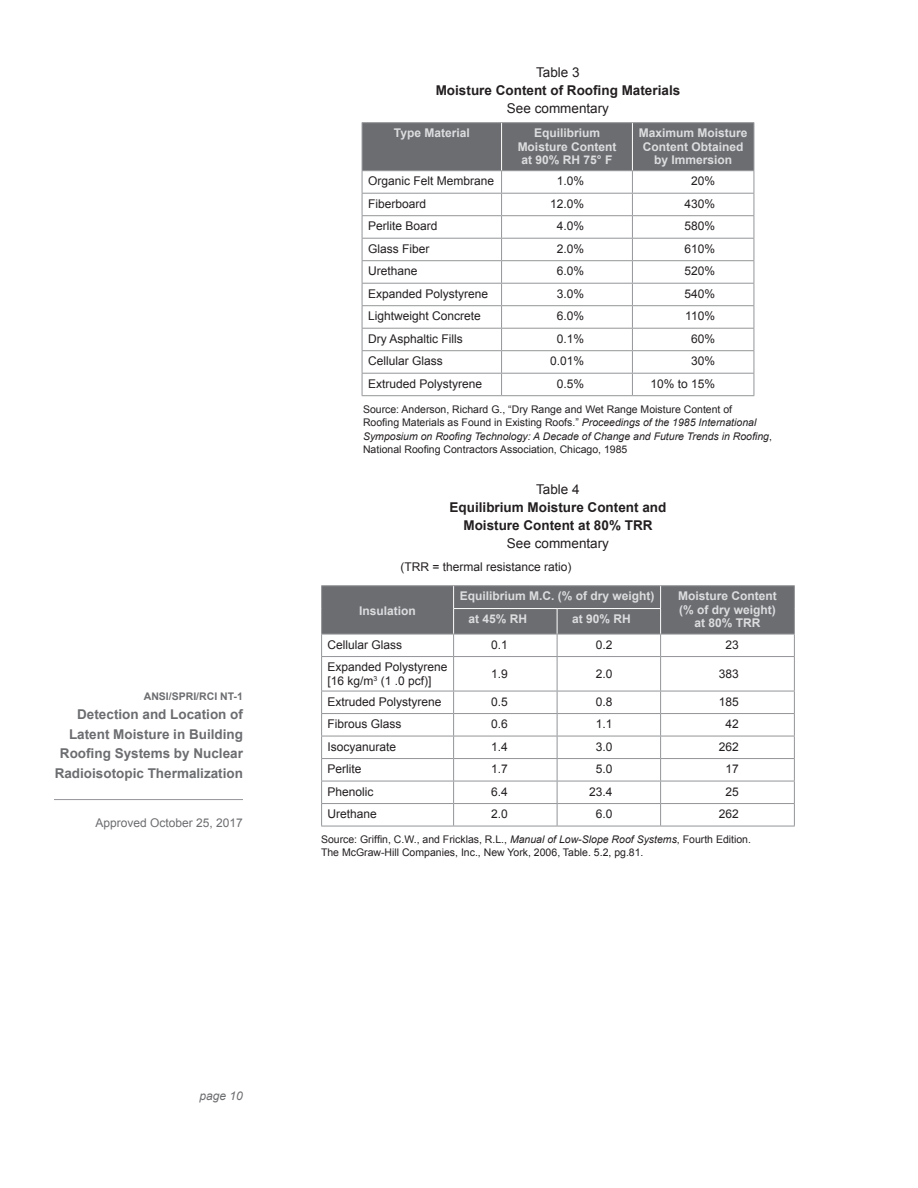
<style>
.page{position:relative;width:918px;height:1188px;background:#fff}
.page>*{position:absolute;margin:0;border:0;box-sizing:border-box;transform-origin:0 0}
.chart_head{font:700 13.5px/18px "Arial";color:#231f20;text-align:center}
.t1{font:700 13.5px/19.5px "Arial";color:#6c6d70;text-align:right}
.chart_body{font:12px/13.5px "Arial";color:#231f20}
.chart_column_head{font:700 12px/13.5px "Arial";color:#dcdddf;text-align:center}
.cap{font:12px "Arial";color:#231f20}
.t2{font:12px "Arial";color:#6c6d70}
.section_head{font:700 12px "Arial";color:#dcdddf}
.t3{font:italic 12px "Arial";color:#6c6d70}
.cap-2{font:10.5px/13.5px "Arial";color:#231f20}
.t4{font:700 10.5px "Arial";color:#6c6d70}
.s1{font-weight:400}
.s2{font-style:italic}
</style>
<div class="page">
<hr style="left:54px;top:799px;width:189px;height:1px;background:#939598">
<hr style="left:362px;top:122px;width:140px;height:1px;background:#939598">
<hr style="left:502px;top:122px;width:130px;height:1px;background:#939598">
<hr style="left:632px;top:122px;width:122px;height:1px;background:#939598">
<svg style="left:362px;top:123px;width:393px;height:272px"></svg>
<hr style="left:362px;top:395px;width:140px;height:1px;background:#939598">
<hr style="left:502px;top:395px;width:130px;height:1px;background:#939598">
<hr style="left:632px;top:395px;width:122px;height:1px;background:#939598">
<hr style="left:501px;top:123px;width:1px;height:47px;background:#fff">
<hr style="left:632px;top:123px;width:1px;height:47px;background:#fff">
<hr style="left:321px;top:585px;width:133px;height:1px;background:#939598">
<hr style="left:454px;top:585px;width:103px;height:1px;background:#939598">
<hr style="left:557px;top:585px;width:104px;height:1px;background:#939598">
<hr style="left:661px;top:585px;width:134px;height:1px;background:#939598">
<hr style="left:321px;top:656px;width:133px;height:1px;background:#939598">
<hr style="left:321px;top:657px;width:1px;height:34px;background:#939598">
<hr style="left:454px;top:656px;width:103px;height:1px;background:#939598">
<hr style="left:453px;top:657px;width:1px;height:34px;background:#939598">
<hr style="left:557px;top:656px;width:104px;height:1px;background:#939598">
<hr style="left:557px;top:657px;width:1px;height:34px;background:#939598">
<hr style="left:661px;top:656px;width:134px;height:1px;background:#939598">
<hr style="left:660px;top:657px;width:1px;height:34px;background:#939598">
<hr style="left:794px;top:657px;width:1px;height:34px;background:#939598">
<hr style="left:321px;top:691px;width:133px;height:1px;background:#939598">
<hr style="left:454px;top:691px;width:103px;height:1px;background:#939598">
<hr style="left:557px;top:691px;width:104px;height:1px;background:#939598">
<hr style="left:661px;top:691px;width:134px;height:1px;background:#939598">
<hr style="left:321px;top:713px;width:133px;height:1px;background:#939598">
<hr style="left:454px;top:713px;width:103px;height:1px;background:#939598">
<hr style="left:557px;top:713px;width:104px;height:1px;background:#939598">
<hr style="left:661px;top:713px;width:134px;height:1px;background:#939598">
<hr style="left:321px;top:736px;width:133px;height:1px;background:#939598">
<hr style="left:454px;top:736px;width:103px;height:1px;background:#939598">
<hr style="left:557px;top:736px;width:104px;height:1px;background:#939598">
<hr style="left:661px;top:736px;width:134px;height:1px;background:#939598">
<hr style="left:321px;top:758px;width:133px;height:1px;background:#939598">
<hr style="left:454px;top:758px;width:103px;height:1px;background:#939598">
<hr style="left:557px;top:758px;width:104px;height:1px;background:#939598">
<hr style="left:661px;top:758px;width:134px;height:1px;background:#939598">
<hr style="left:321px;top:781px;width:133px;height:1px;background:#939598">
<hr style="left:454px;top:781px;width:103px;height:1px;background:#939598">
<hr style="left:557px;top:781px;width:104px;height:1px;background:#939598">
<hr style="left:661px;top:781px;width:134px;height:1px;background:#939598">
<hr style="left:321px;top:803px;width:133px;height:1px;background:#939598">
<svg style="left:321px;top:691px;width:1px;height:135px"></svg>
<hr style="left:454px;top:803px;width:103px;height:1px;background:#939598">
<svg style="left:453px;top:691px;width:1px;height:135px"></svg>
<hr style="left:557px;top:803px;width:104px;height:1px;background:#939598">
<svg style="left:557px;top:691px;width:1px;height:135px"></svg>
<hr style="left:661px;top:803px;width:134px;height:1px;background:#939598">
<svg style="left:660px;top:691px;width:1px;height:135px"></svg>
<svg style="left:794px;top:691px;width:1px;height:135px"></svg>
<hr style="left:321px;top:826px;width:133px;height:1px;background:#939598">
<hr style="left:454px;top:826px;width:103px;height:1px;background:#939598">
<hr style="left:557px;top:826px;width:104px;height:1px;background:#939598">
<hr style="left:661px;top:826px;width:134px;height:1px;background:#939598">
<svg style="left:321px;top:586px;width:474px;height:70px"></svg>
<p class="t4" style="left:144px;top:689px;width:101px">ANSI/SPRI/RCI NT-1</p>
<p class="t1" style="left:55px;top:705px;width:190px">Detection and Location of<br>Latent Moisture in Building<br>Roofing Systems by Nuclear<br>Radioisotopic Thermalization</p>
<p class="t2" style="left:96px;top:814px;width:149px">Approved October 25, 2017</p>
<p class="chart_head" style="left:436px;top:64px;width:246px"><span class="s1">Table 3<br></span>Moisture Content of Roofing Materials<br><span class="s1">See commentary</span></p>
<p class="chart_column_head" style="left:394px;top:127px;width:77px">Type Material</p>
<p class="chart_column_head" style="left:518px;top:127px;width:100px">Equilibrium<br>Moisture Content at 90% RH 75° F</p>
<p class="chart_column_head" style="left:639px;top:127px;width:110px">Maximum Moisture<br>Content Obtained by Immersion</p>
<p class="chart_body" style="left:368px;top:175px;width:128px">Organic Felt Membrane</p>
<p class="chart_body" style="left:557px;top:175px;width:29px">1.0%</p>
<p class="chart_body" style="left:691px;top:175px;width:26px">20%</p>
<p class="chart_body" style="left:368px;top:197px;width:60px">Fiberboard</p>
<p class="chart_body" style="left:550px;top:197px;width:36px">12.0%</p>
<p class="chart_body" style="left:684px;top:197px;width:32px">430%</p>
<p class="chart_body" style="left:368px;top:220px;width:71px">Perlite Board</p>
<p class="chart_body" style="left:557px;top:220px;width:29px">4.0%</p>
<p class="chart_body" style="left:684px;top:220px;width:32px">580%</p>
<p class="chart_body" style="left:368px;top:242px;width:63px">Glass Fiber</p>
<p class="chart_body" style="left:557px;top:242px;width:29px">2.0%</p>
<p class="chart_body" style="left:684px;top:242px;width:32px">610%</p>
<p class="chart_body" style="left:368px;top:265px;width:51px">Urethane</p>
<p class="chart_body" style="left:557px;top:265px;width:29px">6.0%</p>
<p class="chart_body" style="left:684px;top:265px;width:32px">520%</p>
<p class="chart_body" style="left:368px;top:287px;width:122px">Expanded Polystyrene</p>
<p class="chart_body" style="left:557px;top:287px;width:29px">3.0%</p>
<p class="chart_body" style="left:684px;top:287px;width:32px">540%</p>
<p class="chart_body" style="left:368px;top:310px;width:114px">Lightweight Concrete</p>
<p class="chart_body" style="left:557px;top:310px;width:29px">6.0%</p>
<p class="chart_body" style="left:685px;top:310px;width:31px">110%</p>
<p class="chart_body" style="left:368px;top:332px;width:96px">Dry Asphaltic Fills</p>
<p class="chart_body" style="left:557px;top:332px;width:29px">0.1%</p>
<p class="chart_body" style="left:691px;top:332px;width:26px">60%</p>
<p class="chart_body" style="left:368px;top:355px;width:76px">Cellular Glass</p>
<p class="chart_body" style="left:550px;top:355px;width:36px">0.01%</p>
<p class="chart_body" style="left:691px;top:355px;width:26px">30%</p>
<p class="chart_body" style="left:368px;top:377px;width:116px">Extruded Polystyrene</p>
<p class="chart_body" style="left:557px;top:377px;width:29px">0.5%</p>
<p class="chart_body" style="left:650px;top:377px;width:66px">10% to 15%</p>
<p class="cap-2" style="left:363px;top:402px;width:410px">Source: Anderson, Richard G., “Dry Range and Wet Range Moisture Content of<br>Roofing Materials as Found in Existing Roofs.” <span class="s2">Proceedings of the 1985 International Symposium on Roofing Technology: A Decade of Change and Future Trends in Roofing</span>, National Roofing Contractors Association, Chicago, 1985</p>
<p class="chart_head" style="left:450px;top:481px;width:218px"><span class="s1">Table 4<br></span>Equilibrium Moisture Content and<br>Moisture Content at 80% TRR<br><span class="s1">See commentary</span></p>
<p class="cap" style="left:400px;top:559px;width:173px">(TRR = thermal resistance ratio)</p>
<p class="chart_column_head" style="left:359px;top:604px;width:58px">Insulation</p>
<p class="chart_column_head" style="left:460px;top:590px;width:196px">Equilibrium M.C. (% of dry weight)</p>
<p class="chart_column_head" style="left:678px;top:590px;width:100px">Moisture Content (% of dry weight) at 80% TRR</p>
<p class="section_head" style="left:469px;top:611px;width:60px">at 45% RH</p>
<p class="section_head" style="left:572px;top:611px;width:60px">at 90% RH</p>
<p class="chart_body" style="left:328px;top:638px;width:76px">Cellular Glass</p>
<p class="chart_body" style="left:491px;top:638px;width:18px">0.1</p>
<p class="chart_body" style="left:596px;top:638px;width:18px">0.2</p>
<p class="chart_body" style="left:726px;top:638px;width:15px">23</p>
<p class="chart_body" style="left:328px;top:660px;width:121px">Expanded Polystyrene [16 kg/m<sup>3</sup> (1 . 0 pcf)]</p>
<p class="chart_body" style="left:491px;top:667px;width:18px">1.9</p>
<p class="chart_body" style="left:596px;top:667px;width:18px">2.0</p>
<p class="chart_body" style="left:719px;top:667px;width:22px">383</p>
<p class="chart_body" style="left:328px;top:695px;width:116px">Extruded Polystyrene</p>
<p class="chart_body" style="left:491px;top:695px;width:18px">0.5</p>
<p class="chart_body" style="left:596px;top:695px;width:18px">0.8</p>
<p class="chart_body" style="left:719px;top:695px;width:22px">185</p>
<p class="chart_body" style="left:328px;top:717px;width:76px">Fibrous Glass</p>
<p class="chart_body" style="left:491px;top:717px;width:18px">0.6</p>
<p class="chart_body" style="left:596px;top:717px;width:18px">1.1</p>
<p class="chart_body" style="left:726px;top:717px;width:15px">42</p>
<p class="chart_body" style="left:328px;top:740px;width:70px">Isocyanurate</p>
<p class="chart_body" style="left:491px;top:740px;width:18px">1.4</p>
<p class="chart_body" style="left:596px;top:740px;width:18px">3.0</p>
<p class="chart_body" style="left:719px;top:740px;width:22px">262</p>
<p class="chart_body" style="left:328px;top:762px;width:36px">Perlite</p>
<p class="chart_body" style="left:491px;top:762px;width:18px">1.7</p>
<p class="chart_body" style="left:596px;top:762px;width:18px">5.0</p>
<p class="chart_body" style="left:726px;top:762px;width:15px">17</p>
<p class="chart_body" style="left:328px;top:785px;width:48px">Phenolic</p>
<p class="chart_body" style="left:491px;top:785px;width:18px">6.4</p>
<p class="chart_body" style="left:589px;top:785px;width:25px">23.4</p>
<p class="chart_body" style="left:726px;top:785px;width:15px">25</p>
<p class="chart_body" style="left:328px;top:807px;width:51px">Urethane</p>
<p class="chart_body" style="left:491px;top:807px;width:18px">2.0</p>
<p class="chart_body" style="left:596px;top:807px;width:18px">6.0</p>
<p class="chart_body" style="left:719px;top:807px;width:22px">262</p>
<p class="cap-2" style="left:321px;top:833px;width:430px">Source: Griffin, C.W., and Fricklas, R.L., <span class="s2">Manual of Low-Slope Roof Systems</span>, Fourth Edition.<br>The McGraw-Hill Companies, Inc. , New York, 2006, Table. 5.2, pg.81.</p>
<p class="t3" style="left:200px;top:1088px;width:45px">page 10</p>
</div>
